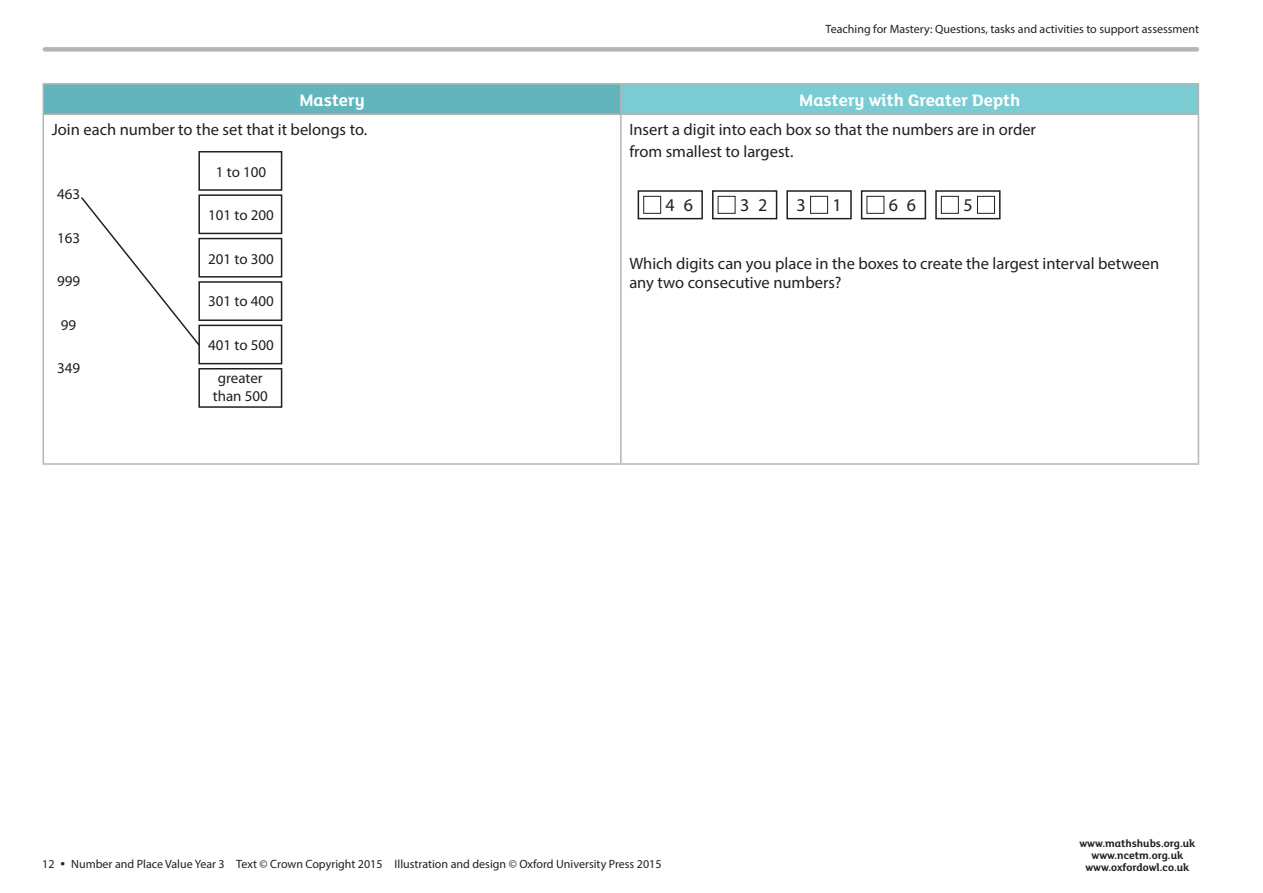
<style>
.page{position:relative;width:1263px;height:893px;background:#fff}
.page>*{position:absolute;margin:0;border:0;box-sizing:border-box;transform-origin:0 0}
.t1{font:700 18px "FS Lola Primary";color:#fff}
.t2{font:18px "Myriad Pro";color:#231f20}
.t3{font:16.5px/21.6px "Myriad Pro";color:#231f20}
.t4{font:15px/18px "Myriad Pro";color:#231f20;text-align:center}
.t5{font:12px "Myriad Pro";color:#231f20}
.t6{font:700 11.25px/12px "FS Lola Primary";color:#231f20;text-align:center}
.s1{font-size:16.5px}
</style>
<div class="page">
<div style="left:45px;top:47px;width:1152px;height:5px;background:#b8b4b3"></div>
<div style="left:43px;top:84px;width:578px;height:30px;background:#62b5bd"></div>
<div style="left:621px;top:84px;width:577px;height:30px;background:#7accd2"></div>
<hr style="left:43px;top:83px;width:578px;height:2px;background:#b8b4b3">
<hr style="left:621px;top:83px;width:578px;height:2px;background:#b8b4b3">
<hr style="left:620px;top:85px;width:2px;height:29px;background:#b8b4b3">
<hr style="left:43px;top:114px;width:578px;height:1px;background:#b8b4b3">
<hr style="left:621px;top:114px;width:578px;height:1px;background:#b8b4b3">
<hr style="left:620px;top:115px;width:2px;height:348px;background:#b8b4b3">
<svg style="left:43px;top:85px;width:1px;height:29px"></svg>
<svg style="left:1198px;top:85px;width:1px;height:29px"></svg>
<hr style="left:43px;top:115px;width:1px;height:348px;background:#b8b4b3">
<hr style="left:1198px;top:115px;width:1px;height:348px;background:#b8b4b3">
<hr style="left:43px;top:463px;width:578px;height:2px;background:#b8b4b3">
<hr style="left:621px;top:463px;width:578px;height:2px;background:#b8b4b3">
<div style="left:198px;top:151px;width:84px;height:40px;border:2px solid #231f20"></div>
<div style="left:198px;top:194px;width:84px;height:40px;border:2px solid #231f20"></div>
<div style="left:198px;top:238px;width:84px;height:40px;border:2px solid #231f20"></div>
<div style="left:198px;top:281px;width:84px;height:40px;border:2px solid #231f20"></div>
<div style="left:198px;top:325px;width:84px;height:39px;border:2px solid #231f20"></div>
<div style="left:198px;top:368px;width:84px;height:40px;border:2px solid #231f20"></div>
<svg style="left:81px;top:195px;width:120px;height:152px"></svg>
<div style="left:643px;top:196px;width:18px;height:18px;border:1px solid #231f20"></div>
<div style="left:638px;top:190px;width:65px;height:29px;border:2px solid #231f20"></div>
<div style="left:718px;top:196px;width:17px;height:18px;border:1px solid #231f20"></div>
<div style="left:712px;top:190px;width:65px;height:29px;border:2px solid #231f20"></div>
<div style="left:810px;top:196px;width:18px;height:18px;border:1px solid #231f20"></div>
<div style="left:786px;top:190px;width:66px;height:29px;border:2px solid #231f20"></div>
<div style="left:866px;top:196px;width:18px;height:18px;border:1px solid #231f20"></div>
<div style="left:861px;top:190px;width:65px;height:29px;border:2px solid #231f20"></div>
<div style="left:941px;top:196px;width:18px;height:18px;border:1px solid #231f20"></div>
<div style="left:977px;top:196px;width:18px;height:18px;border:1px solid #231f20"></div>
<div style="left:935px;top:190px;width:65px;height:29px;border:2px solid #231f20"></div>
<p class="t5" style="left:826px;top:21px;width:375px">Teaching for Mastery: Questions, tasks and activities to support assessment</p>
<p class="t1" style="left:299px;top:88px;width:67px">Mastery</p>
<p class="t1" style="left:799px;top:88px;width:222px">Mastery with Greater Depth</p>
<p class="t3" style="left:52px;top:119px;width:317px">Join each number to the set that it belongs to.</p>
<p class="t4" style="left:216px;top:163px;width:52px">1 to 100</p>
<p class="t4" style="left:57px;top:185px;width:25px">463</p>
<p class="t4" style="left:57px;top:228px;width:25px">163</p>
<p class="t4" style="left:57px;top:272px;width:25px">999</p>
<p class="t4" style="left:61px;top:315px;width:17px">99</p>
<p class="t4" style="left:57px;top:359px;width:25px">349</p>
<p class="t3" style="left:629px;top:119px;width:408px">Insert a digit into each box so that the numbers are in order from smallest to largest.</p>
<p class="t2" style="left:666px;top:193px;width:29px">4 6</p>
<p class="t2" style="left:740px;top:193px;width:29px">3 2</p>
<p class="t2" style="left:796px;top:193px;width:11px">3</p>
<p class="t2" style="left:832px;top:193px;width:11px">1</p>
<p class="t2" style="left:889px;top:193px;width:29px">6 6</p>
<p class="t2" style="left:963px;top:193px;width:11px">5</p>
<p class="t4" style="left:208px;top:206px;width:67px">101 to 200</p>
<p class="t4" style="left:208px;top:249px;width:67px">201 to 300</p>
<p class="t4" style="left:208px;top:292px;width:67px">301 to 400</p>
<p class="t4" style="left:208px;top:335px;width:67px">401 to 500</p>
<p class="t4" style="left:213px;top:368px;width:57px">greater than 500</p>
<p class="t3" style="left:629px;top:253px;width:531px;line-height:19.5px">Which digits can you place in the boxes to create the largest interval between any two consecutive numbers?</p>
<p class="t5" style="left:42px;top:857px;width:621px">12 <span class="s1">•</span> Number and Place Value Year 3 Text © Crown Copyright 2015 Illustration and design © Oxford University Press 2015</p>
<p class="t6" style="left:1079px;top:836px;width:118px">www.mathshubs.org.uk www.ncetm.org.uk www.oxfordowl.co.uk</p>
</div>
